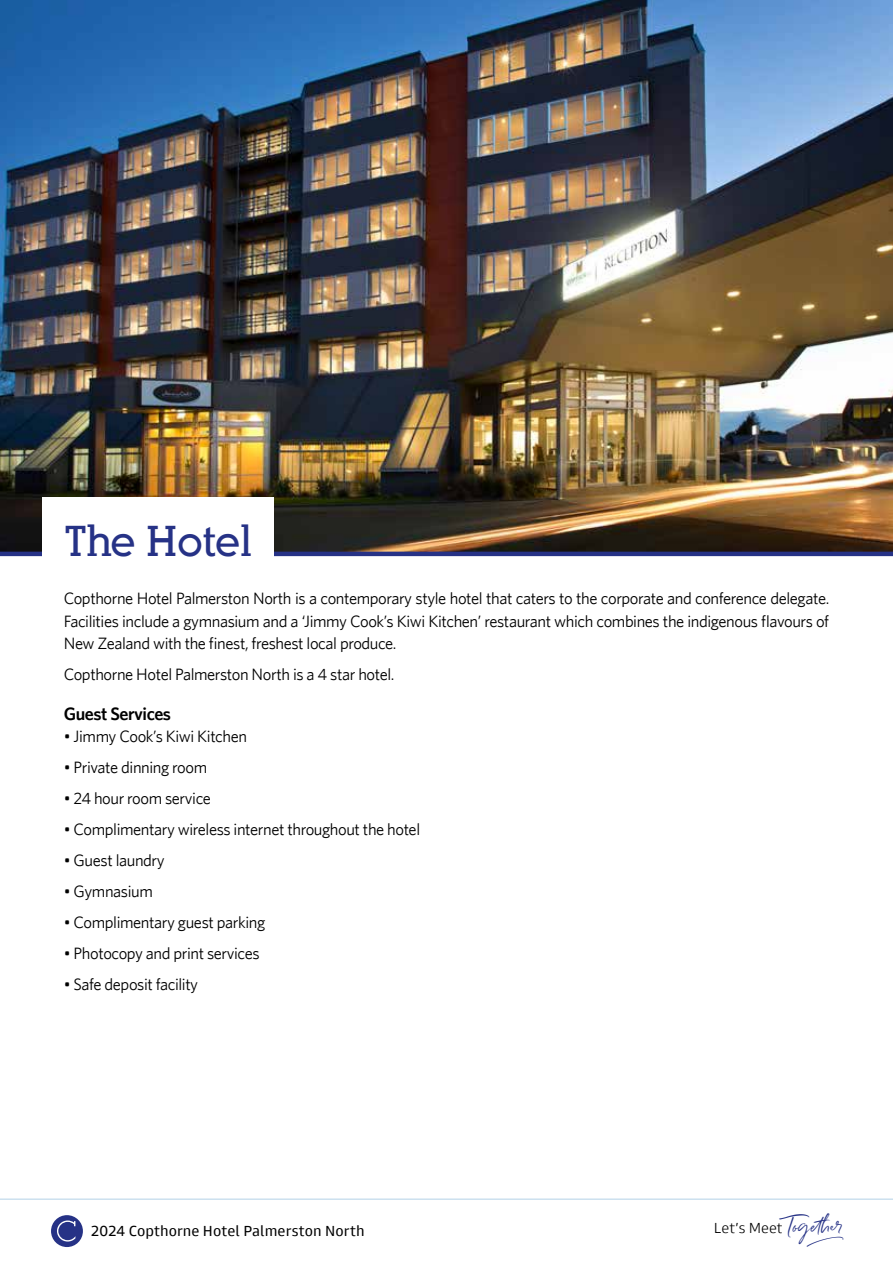
<style>
.page{position:relative;width:893px;height:1263px;background:#fff}
.page>*{position:absolute;margin:0;border:0;box-sizing:border-box;transform-origin:0 0}
.t1{font:700 42px "Alexandria FLF";letter-spacing:-.015em;color:#263286}
.t2{font:600 18px "Whitney HTF";letter-spacing:-.025em;color:#000}
.t3{font:18px "Belluga Solid Extra Chars 2";color:#263286}
.t4{font:16.5px/22.5px "Whitney HTF";letter-spacing:-.025em;color:#000;text-align:justify}
.t5{font:15px "Goldman Sans";letter-spacing:.005em;color:#000}
.t6{font:300 15px "Goldman Sans";color:#000}
.s1{font-family:"Belluga Solid";font-weight:400;font-size:18px;color:#263286}
</style>
<div class="page">
<img style="left:0;top:0;width:893px;height:552px">
<hr style="left:0;top:552px;width:893px;height:4px;background:#263286">
<div style="left:43px;top:497px;width:231px;height:85px;background:#fff"></div>
<div style="left:51px;top:1215px;width:32px;height:32px;background:#263286;border-radius:50%"></div>
<svg style="left:57px;top:1220px;width:18px;height:21px"></svg>
<hr style="left:0;top:1198px;width:893px;height:2px;background:#cce0ef">
<h1 class="t1" style="left:64px;top:519px;width:190px">The Hotel</h1>
<p class="t4" style="left:64px;top:587px;width:767px">Copthorne Hotel Palmerston North is a contemporary style hotel that caters to the corporate and conference delegate.<br>Facilities include a gymnasium and a ‘Jimmy Cook’s Kiwi Kitchen’ restaurant which combines the indigenous flavours of New Zealand with the finest, freshest local produce.</p>
<p class="t4" style="left:64px;top:663px;width:332px">Copthorne Hotel Palmerston North is a 4 star hotel.</p>
<p class="t2" style="left:64px;top:703px;width:109px">Guest Services</p>
<p class="t4" style="left:64px;top:725px;width:185px">• Jimmy Cook’s Kiwi Kitchen</p>
<p class="t4" style="left:64px;top:756px;width:145px">• Private dinning room</p>
<p class="t4" style="left:64px;top:787px;width:149px">• 24 hour room service</p>
<p class="t4" style="left:64px;top:818px;width:358px">• Complimentary wireless internet throughout the hotel</p>
<p class="t4" style="left:64px;top:849px;width:102px">• Guest laundry</p>
<p class="t4" style="left:64px;top:880px;width:91px">• Gymnasium</p>
<p class="t4" style="left:64px;top:911px;width:203px">• Complimentary guest parking</p>
<p class="t4" style="left:64px;top:942px;width:197px">• Photocopy and print services</p>
<p class="t4" style="left:64px;top:973px;width:136px">• Safe deposit facility</p>
<p class="t5" style="left:91px;top:1222px;width:275px">2024 Copthorne Hotel Palmerston North</p>
<p class="t6" style="left:714px;top:1218px;width:130px">Let’s Meet <span class="s1">Together</span></p>
<p class="t3" style="left:804px;top:1226px;width:44px">P</p>
</div>
